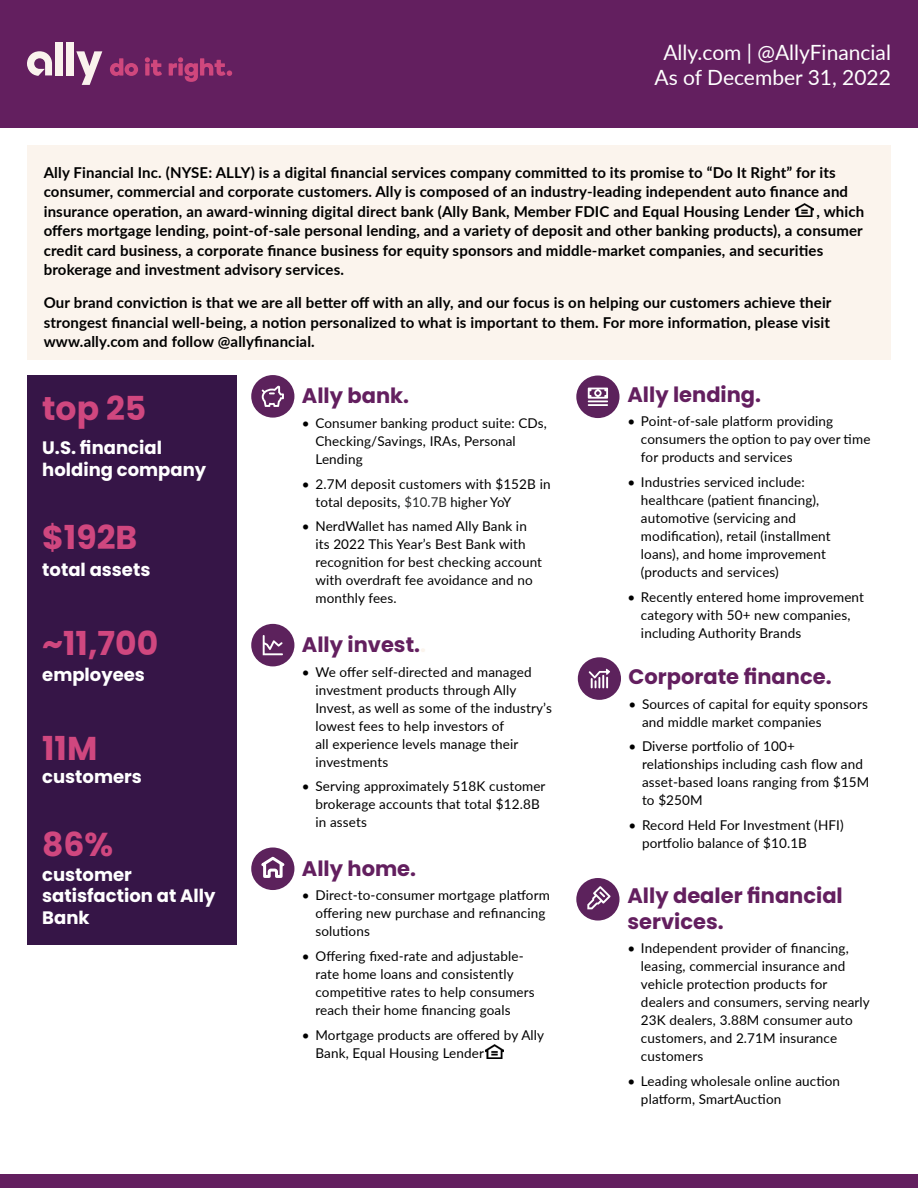
<style>
.page{position:relative;width:918px;height:1188px;background:#fff}
.page>*{position:absolute;margin:0;border:0;box-sizing:border-box;transform-origin:0 0}
.Callouts{font:700 33px "Poppins";color:#d0477f}
.t1{font:700 21px/25.2px "Poppins";color:#631f5f}
.Header_side_copy{font:21px "Lato";color:#fff}
.Sub_callout{font:700 18px/21.6px "Poppins";color:#fff}
.Body_Bold{font:700 15px/19.5px "Lato";letter-spacing:.01em;color:#000}
.t2{font:13.5px/18px "Lato";letter-spacing:.01em;color:#000}
.s1{color:#292a2a}
.s2{color:#fbf4ed}
</style>
<div class="page">
<div style="left:0;top:0;width:918px;height:127px;background:#631f5f"></div>
<img style="left:55px;top:42px;width:114px;height:34px">
<div style="left:27px;top:146px;width:864px;height:214px;background:#fbf4ed"></div>
<div style="left:27px;top:375px;width:209px;height:570px;background:#361547"></div>
<div style="left:251px;top:375px;width:43px;height:43px;background:#5c225c;border-radius:50%"></div>
<svg style="left:262px;top:386px;width:22px;height:21px"></svg>
<div style="left:576px;top:878px;width:44px;height:43px;background:#5c225c;border-radius:50%"></div>
<svg style="left:587px;top:886px;width:24px;height:23px"></svg>
<div style="left:251px;top:624px;width:43px;height:42px;background:#5c225c;border-radius:50%"></div>
<svg style="left:263px;top:635px;width:20px;height:20px"></svg>
<div style="left:251px;top:848px;width:43px;height:42px;background:#5c225c;border-radius:50%"></div>
<svg style="left:252px;top:854px;width:41px;height:25px"></svg>
<div style="left:0;top:1174px;width:918px;height:14px;background:#631f5f"></div>
<div style="left:56px;top:42px;width:7px;height:34px;background:#faf2ed"></div>
<div style="left:67px;top:42px;width:7px;height:34px;background:#faf2ed"></div>
<svg style="left:76px;top:51px;width:26px;height:34px"></svg>
<svg style="left:27px;top:51px;width:25px;height:25px"></svg>
<svg style="left:110px;top:58px;width:28px;height:18px"></svg>
<svg style="left:145px;top:57px;width:17px;height:19px"></svg>
<svg style="left:169px;top:57px;width:63px;height:25px"></svg>
<div style="left:578px;top:657px;width:43px;height:43px;background:#5c225c;border-radius:50%"></div>
<svg style="left:589px;top:669px;width:21px;height:19px"></svg>
<div style="left:576px;top:376px;width:44px;height:42px;background:#5c225c;border-radius:50%"></div>
<svg style="left:588px;top:388px;width:20px;height:18px"></svg>
<img style="left:486px;top:1045px;width:18px;height:13px">
<img style="left:796px;top:203px;width:17px;height:14px">
<p class="Header_side_copy" style="left:663px;top:37px;width:229px">Ally.com | @AllyFinancial</p>
<p class="Header_side_copy" style="left:655px;top:62px;width:238px">As of December 31, 2022</p>
<p class="Body_Bold" style="left:44px;top:162px;width:806px">Ally Financial Inc. (NYSE: ALLY) is a digital financial services company committed to its promise to “Do It Right” for its consumer, commercial and corporate customers. Ally is composed of an industry-leading independent auto finance and insurance operation, an award-winning digital direct bank (Ally Bank, Member FDIC and Equal Housing Lender</p>
<p class="Body_Bold" style="left:44px;top:201px;width:822px;text-indent:773px">, which offers mortgage lending, point-of-sale personal lending, and a variety of deposit and other banking products), a consumer credit card business, a corporate finance business for equity sponsors and middle-market companies, and securities brokerage and investment advisory services.</p>
<p class="Body_Bold" style="left:44px;top:293px;width:789px;text-align:justify">Our brand conviction is that we are all better off with an ally, and our focus is on helping our customers achieve their strongest financial well-being, a notion personalized to what is important to them. For more information, please visit www.ally.com and follow @allyfinancial.</p>
<p class="Callouts" style="left:42px;top:390px;width:106px">top 25</p>
<p class="Sub_callout" style="left:42px;top:437px;width:165px">U.S. financial holding company</p>
<p class="Callouts" style="left:42px;top:519px;width:97px">$192B</p>
<p class="Sub_callout" style="left:42px;top:559px;width:110px">total assets</p>
<p class="Callouts" style="left:42px;top:625px;width:117px">~11,700</p>
<p class="Sub_callout" style="left:42px;top:664px;width:104px">employees</p>
<p class="Callouts" style="left:42px;top:730px;width:57px">11M</p>
<p class="Sub_callout" style="left:42px;top:766px;width:101px">customers</p>
<p class="Callouts" style="left:42px;top:826px;width:73px">86%</p>
<p class="Sub_callout" style="left:42px;top:864px;width:175px">customer satisfaction at Ally<br>Bank</p>
<h2 class="t1" style="left:302px;top:383px;width:109px">Ally bank.</h2>
<p class="t2" style="left:315px;top:413px;width:233px;text-indent:-14px">• Consumer banking product suite: CDs,<br>Checking/Savings, IRAs, Personal<br>Lending</p>
<p class="t2" style="left:315px;top:474px;width:237px;text-indent:-14px">• 2.7M deposit customers with $152B in total deposits, <span class="s1">$10.7B</span> higher YoY</p>
<p class="t2" style="left:315px;top:517px;width:228px;text-indent:-14px">• NerdWallet has named Ally Bank in its 2022 This Year’s Best Bank with recognition for best checking account with overdraft fee avoidance and no monthly fees.</p>
<h2 class="t1" style="left:302px;top:632px;width:126px">Ally invest.<span class="s2">.</span></h2>
<p class="t2" style="left:315px;top:662px;width:238px;text-indent:-14px">• We offer self-directed and managed investment products through Ally<br>Invest, as well as some of the industry’s lowest fees to help investors of<br>all experience levels manage their investments</p>
<p class="t2" style="left:315px;top:777px;width:232px;text-indent:-14px">• Serving approximately 518K customer brokerage accounts that total $12.8B in assets</p>
<h2 class="t1" style="left:302px;top:856px;width:116px">Ally home.</h2>
<p class="t2" style="left:315px;top:886px;width:236px;text-indent:-14px">• Direct-to-consumer mortgage platform offering new purchase and refinancing solutions</p>
<p class="t2" style="left:315px;top:947px;width:221px;text-indent:-14px">• Offering fixed-rate and adjustable&shy;rate home loans and consistently competitive rates to help consumers reach their home financing goals</p>
<p class="t2" style="left:315px;top:1025px;width:230px;text-indent:-14px">• Mortgage products are offered by Ally<br>Bank, Equal Housing Lender</p>
<h2 class="t1" style="left:627px;top:382px;width:135px">Ally lending.</h2>
<p class="t2" style="left:641px;top:412px;width:231px;text-indent:-14px">• Point-of-sale platform providing consumers the option to pay over time for products and services</p>
<p class="t2" style="left:641px;top:473px;width:191px;text-indent:-14px">• Industries serviced include: healthcare (patient financing), automotive (servicing and modification), retail (installment loans), and home improvement (products and services)</p>
<p class="t2" style="left:641px;top:587px;width:225px;text-indent:-14px">• Recently entered home improvement category with 50+ new companies, including Authority Brands</p>
<h2 class="t1" style="left:629px;top:664px;width:205px">Corporate finance.</h2>
<p class="t2" style="left:642px;top:694px;width:227px;text-indent:-14px">• Sources of capital for equity sponsors and middle market companies</p>
<p class="t2" style="left:642px;top:737px;width:229px;text-indent:-14px">• Diverse portfolio of 100+ relationships including cash flow and asset-based loans ranging from $15M to $250M</p>
<p class="t2" style="left:642px;top:816px;width:203px;text-indent:-14px">• Record Held For Investment (HFI) portfolio balance of $10.1B</p>
<h2 class="t1" style="left:627px;top:884px;width:217px">Ally dealer financial services.</h2>
<p class="t2" style="left:641px;top:939px;width:230px;text-indent:-14px">• Independent provider of financing, leasing, commercial insurance and vehicle protection products for dealers and consumers, serving nearly<br>23K dealers, 3.88M consumer auto customers, and 2.71M insurance customers</p>
<p class="t2" style="left:641px;top:1072px;width:201px;text-indent:-14px">• Leading wholesale online auction platform, SmartAuction</p>
</div>
